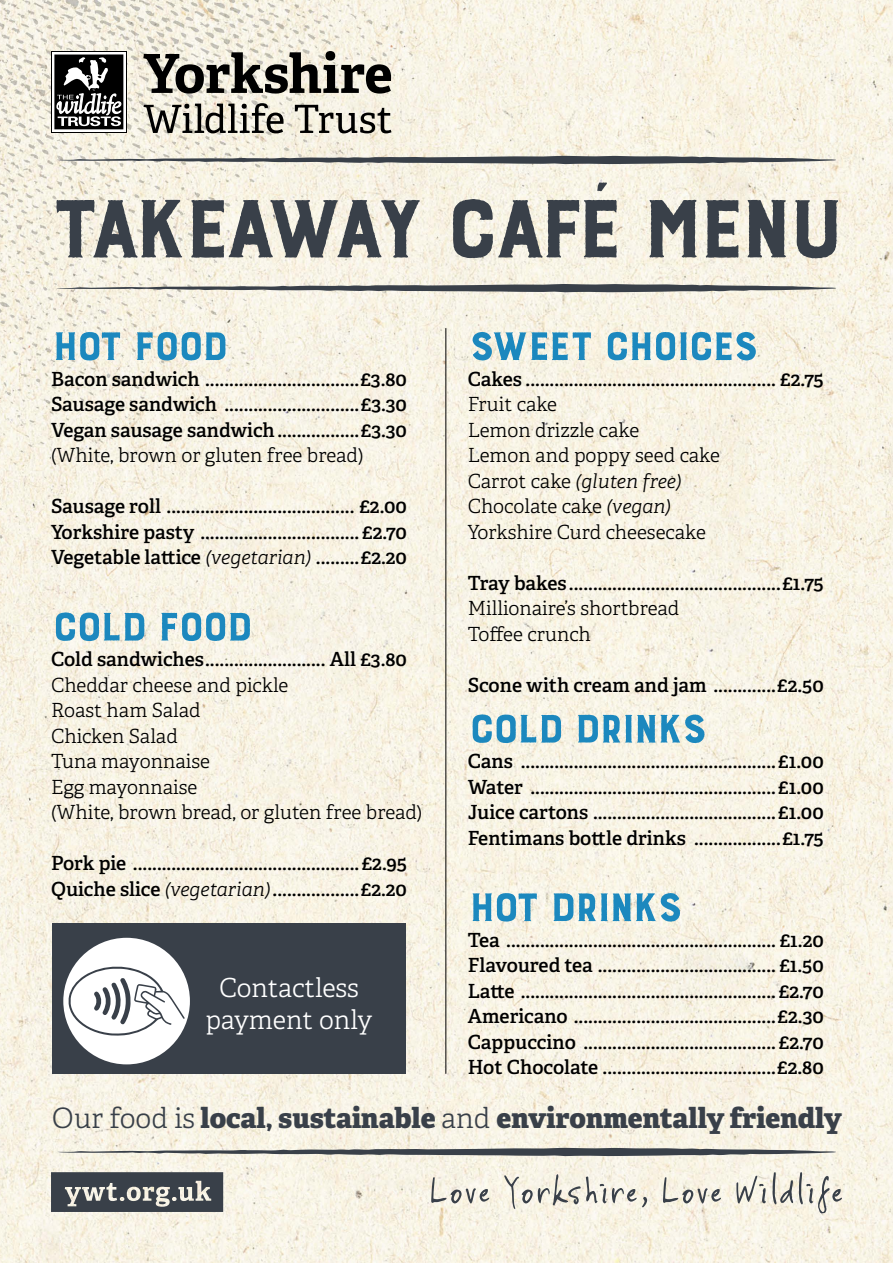
<style>
.page{position:relative;width:893px;height:1263px;background:#fff}
.page>*{position:absolute;margin:0;border:0;box-sizing:border-box;transform-origin:0 0}
.t1{font:109.05px "Burford Rustic Book Regular 2";letter-spacing:-.13em;color:#394049}
.t2{font:52.5px "Burford Rustic Book Regular 2";letter-spacing:-.07em;color:#1c88be}
.t3{font:800 28.05px "Adelle";color:#394049}
.t4{font:300 26.25px/32px "Adelle";letter-spacing:-.005em;color:#fff;text-align:center}
.t5{font:600 19.5px/25.5px "Adelle";letter-spacing:-.005em;color:#000;text-align:justify}
.t6{font:300 19.5px/25.5px "Adelle";color:#000}
.s1{font-weight:300;font-style:italic}
.s2{font-style:italic}
.s3{font-weight:300}
</style>
<div class="page">
<img style="left:0;top:0;width:893px;height:1263px">
<div style="left:51px;top:51px;width:76px;height:82px;background:#fff"></div>
<div style="left:52px;top:52px;width:74px;height:79px;background:linear-gradient(to bottom,#fff,#fff)"></div>
<svg style="left:54px;top:54px;width:69px;height:75px"></svg>
<svg style="left:143px;top:51px;width:248px;height:43px;background:#8b8980"></svg>
<svg style="left:295px;top:105px;width:96px;height:28px;background:#adaa9f"></svg>
<svg style="left:144px;top:103px;width:140px;height:30px;background:#a09c93"></svg>
<svg style="left:431px;top:1177px;width:58px;height:27px;background:#d4d2c9"></svg>
<svg style="left:504px;top:1174px;width:102px;height:35px;background:#d9d7cd"></svg>
<svg style="left:612px;top:1188px;width:35px;height:19px"></svg>
<svg style="left:663px;top:1177px;width:58px;height:27px;background:#d4d1c7"></svg>
<svg style="left:736px;top:1176px;width:30px;height:27px"></svg>
<svg style="left:772px;top:1172px;width:21px;height:32px"></svg>
<svg style="left:799px;top:1172px;width:43px;height:42px;background:#d7d4ca"></svg>
<svg style="left:51px;top:1172px;width:172px;height:40px;background:#595e63"></svg>
<svg style="left:57px;top:155px;width:779px;height:9px;background:#909290"></svg>
<svg style="left:57px;top:284px;width:779px;height:9px;background:#919290"></svg>
<hr style="left:445px;top:328px;width:1px;height:746px;background:#000">
<svg style="left:58px;top:1147px;width:778px;height:9px;background:#929391"></svg>
<div style="left:52px;top:923px;width:354px;height:151px;background:#394049"></div>
<div style="left:63px;top:938px;width:127px;height:126px;background:#fff;border-radius:50%"></div>
<svg style="left:68px;top:963px;width:117px;height:73px"></svg>
<h1 class="t1" style="left:46px;top:172px;width:801px">TAKEAWAY CAFÉ ME NU</h1>
<h2 class="t2" style="left:51px;top:319px;width:180px">Hot food</h2>
<p class="t5" style="left:51px;top:365px;width:357px">Bacon sandwich ................................£3.80<br>Sausage sandwich ............................£3.30<br>Vegan sausage sandwich.................£3.30</p>
<p class="t6" style="left:51px;top:442px;width:314px">(White, brown or gluten free bread)</p>
<p class="t5" style="left:51px;top:493px;width:357px">Sausage roll ....................................... £2.00<br>Yorkshire pasty .................................£2.70<br>Vegetable lattice <span class="s1">(vegetarian)</span> .........£2.20</p>
<h2 class="t2" style="left:51px;top:599px;width:204px">COLD food</h2>
<p class="t5" style="left:51px;top:645px;width:357px">Cold sandwiches......................... All £3.80</p>
<p class="t6" style="left:51px;top:671px;width:373px">Cheddar cheese and pickle<br>Roast ham Salad<br>Chicken Salad<br>Tuna mayonnaise<br>Egg mayonnaise<br>(White, brown bread, or gluten free bread)</p>
<p class="t5" style="left:51px;top:850px;width:357px">Pork pie ...............................................£2.95<br>Quiche slice <span class="s1">(vegetarian)</span>..................£2.20</p>
<h3 class="t4" style="left:206px;top:971px;width:168px">Contactless payment only</h3>
<h2 class="t2" style="left:468px;top:319px;width:285px">Sweet choices</h2>
<p class="t5" style="left:468px;top:365px;width:357px">Cakes .................................................... £2.75</p>
<p class="t6" style="left:468px;top:391px;width:254px">Fruit cake<br>Lemon drizzle cake<br>Lemon and poppy seed cake<br>Carrot cake <span class="s2">(gluten free)<br></span>Chocolate cake <span class="s2">(vegan)<br></span>Yorkshire Curd cheesecake</p>
<p class="t5" style="left:468px;top:569px;width:357px">Tray bakes............................................£1.75</p>
<p class="t6" style="left:468px;top:595px;width:213px">Millionaire’s shortbread<br>Toffee crunch</p>
<p class="t5" style="left:468px;top:671px;width:357px">Scone with cream and jam .............£2.50</p>
<h2 class="t2" style="left:468px;top:701px;width:241px">Cold drinks</h2>
<p class="t5" style="left:468px;top:747px;width:357px">Cans .....................................................£1.00<br>Water ...................................................£1.00<br>Juice cartons ......................................£1.00<br>Fentimans bottle drinks ..................£1.75</p>
<h2 class="t2" style="left:468px;top:880px;width:217px">Hot drinks</h2>
<p class="t5" style="left:468px;top:926px;width:357px">Tea ........................................................ £1.20<br>Flavoured tea ..................................... £1.50<br>Latte .....................................................£2.70<br>Americano ..........................................£2.30<br>Cappuccino ........................................£2.70<br>Hot Chocolate ....................................£2.80</p>
<h3 class="t3" style="left:52px;top:1097px;width:792px"><span class="s3">Our food is</span> local, sustainable <span class="s3">and</span> environmentally friendly</h3>
</div>
